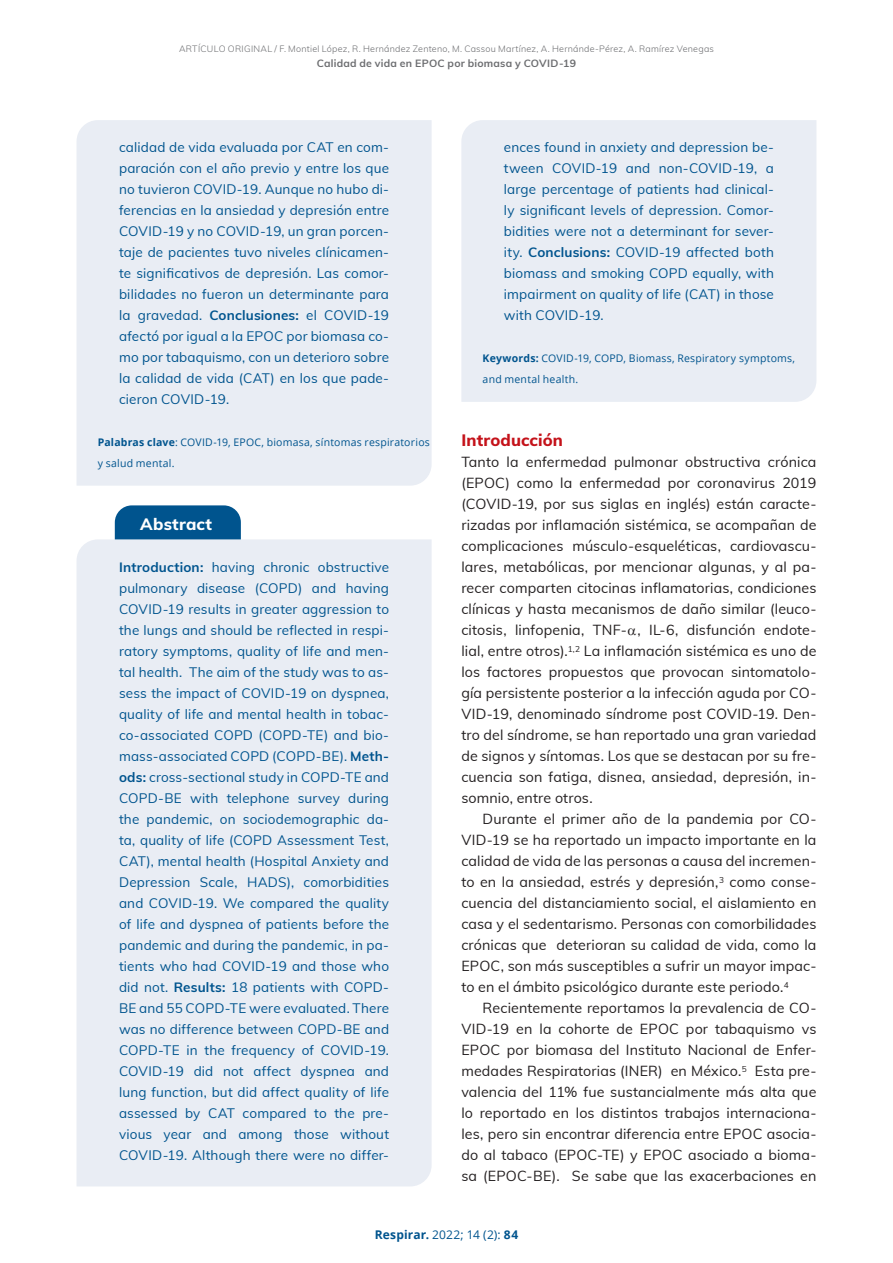
<style>
.page{position:relative;width:893px;height:1263px;background:#fff}
.page>*{position:absolute;margin:0;border:0;box-sizing:border-box;transform-origin:0 0}
.sub1{font:800 16.5px "Muli";letter-spacing:.005em;color:#c4121a}
.sub_1_resumen{font:800 16.5px "Muli";letter-spacing:.015em;color:#fff}
.normal_seco{font:14.25px/21px "Muli";letter-spacing:.01em;color:#231f20;text-align:justify}
.primero_seco{font:14.25px/21px "Muli";letter-spacing:.01em;color:#231f20;text-align:justify}
.resumen{font:13.5px/21px "Muli";letter-spacing:.01em;color:#00548e;text-align:justify}
.t1{font:700 12px "Open Sans";letter-spacing:.015em;color:#00548e}
.pie_pagina{font:10.5px/21px "Open Sans";letter-spacing:.02em;color:#00548e}
.t2{font:700 10.5px "Muli";letter-spacing:.02em;color:#6c6d70}
.t3{font:300 9px "Muli";letter-spacing:.025em;color:#6c6d70}
.s1{font-weight:700}
.s2{font-weight:400}
</style>
<div class="page">
<div style="left:461px;top:120px;width:355px;height:282px;background:#e9edf4"></div>
<div style="left:77px;top:539px;width:355px;height:647px;background:#e9edf4"></div>
<div style="left:115px;top:505px;width:126px;height:34px;background:#00548e"></div>
<div style="left:77px;top:120px;width:355px;height:366px;background:#e9edf4"></div>
<p class="t3" style="left:179px;top:43px;width:536px">ARTÍCULO ORIGINAL / F. Montiel López, R. Hernández Zenteno, M. Cassou Martínez, A. Hernánde-Pérez, A. Ramírez Venegas</p>
<p class="t2" style="left:317px;top:56px;width:261px">Calidad de vida en EPOC por biomasa y COVID-19</p>
<p class="resumen" style="left:119px;top:136px;width:272px">calidad de vida evaluada por CAT en com&shy;paración con el año previo y entre los que no tuvieron COVID-19. Aunque no hubo di&shy;ferencias en la ansiedad y depresión entre COVID-19 y no COVID-19, un gran porcen&shy;taje de pacientes tuvo niveles clínicamen&shy;te significativos de depresión. Las comor&shy;bilidades no fueron un determinante para la gravedad. <span class="s1">Conclusiones:</span> el COVID-19 afectó por igual a la EPOC por biomasa co&shy;mo por tabaquismo, con un deterioro sobre la calidad de vida (CAT) en los que pade&shy;cieron COVID-19.</p>
<p class="pie_pagina" style="left:98px;top:432px;width:334px"><span class="s1">Palabras clave</span>: COVID-19, EPOC, biomasa, síntomas respiratorios y salud mental.</p>
<p class="sub_1_resumen" style="left:140px;top:512px;width:73px">Abstract</p>
<p class="resumen" style="left:119px;top:556px;width:272px"><span class="s1">Introduction:</span> having chronic obstructive pulmonary disease (COPD) and having COVID-19 results in greater aggression to the lungs and should be reflected in respi&shy;ratory symptoms, quality of life and men&shy;tal health. The aim of the study was to as&shy;sess the impact of COVID-19 on dyspnea, quality of life and mental health in tobac&shy;co-associated COPD (COPD-TE) and bio&shy;mass-associated COPD (COPD-BE). <span class="s1">Meth&shy;ods:</span> cross-sectional study in COPD-TE and COPD-BE with telephone survey during the pandemic, on sociodemographic da&shy;ta, quality of life (COPD Assessment Test, CAT), mental health (Hospital Anxiety and Depression Scale, HADS), comorbidities and COVID-19. We compared the quality of life and dyspnea of patients before the pandemic and during the pandemic, in pa&shy;tients who had COVID-19 and those who did not. <span class="s1">Results:</span> 18 patients with COPD-BE and 55 COPD-TE were evaluated. There was no difference between COPD-BE and COPD-TE in the frequency of COVID-19.<br>COVID-19 did not affect dyspnea and lung function, but did affect quality of life assessed by CAT compared to the pre&shy;vious year and among those without COVID-19. Although there were no differ-</p>
<p class="resumen" style="left:504px;top:136px;width:272px">ences found in anxiety and depression be&shy;tween COVID-19 and non-COVID-19, a large percentage of patients had clinical&shy;ly significant levels of depression. Comor&shy;bidities were not a determinant for sever&shy;ity. <span class="s1">Conclusions:</span> COVID-19 affected both biomass and smoking COPD equally, with impairment on quality of life (CAT) in those with COVID-19.</p>
<p class="pie_pagina" style="left:483px;top:348px;width:314px"><span class="s1">Keywords:</span> COVID-19, COPD, Biomass, Respiratory symptoms, and mental health.</p>
<p class="sub1" style="left:461px;top:428px;width:103px">Introducción</p>
<p class="primero_seco" style="left:461px;top:451px;width:357px">Tanto la enfermedad pulmonar obstructiva crónica (EPOC) como la enfermedad por coronavirus 2019 (COVID-19, por sus siglas en inglés) están caracte&shy;rizadas por inflamación sistémica, se acompañan de complicaciones músculo-esqueléticas, cardiovascu&shy;lares, metabólicas, por mencionar algunas, y al pa&shy;recer comparten citocinas inflamatorias, condiciones clínicas y hasta mecanismos de daño similar (leuco&shy;citosis, linfopenia, TNF- , IL-6, disfunción endote&shy;lial, entre otros).<sup>1,2</sup> La inflamación sistémica es uno de los factores propuestos que provocan sintomatolo&shy;gía persistente posterior a la infección aguda por CO-VID-19, denominado síndrome post COVID-19. Den&shy;tro del síndrome, se han reportado una gran variedad de signos y síntomas. Los que se destacan por su fre&shy;cuencia son fatiga, disnea, ansiedad, depresión, in&shy;somnio, entre otros.</p>
<p class="normal_seco" style="left:461px;top:808px;width:357px;text-indent:21px">Durante el primer año de la pandemia por CO-VID-19 se ha reportado un impacto importante en la calidad de vida de las personas a causa del incremen&shy;to en la ansiedad, estrés y depresión,<sup>3</sup> como conse&shy;cuencia del distanciamiento social, el aislamiento en casa y el sedentarismo. Personas con comorbilidades crónicas que deterioran su calidad de vida, como la EPOC, son más susceptibles a sufrir un mayor impac&shy;to en el ámbito psicológico durante este periodo.<sup>4</sup></p>
<p class="normal_seco" style="left:461px;top:997px;width:357px;text-indent:21px">Recientemente reportamos la prevalencia de CO-VID-19 en la cohorte de EPOC por tabaquismo vs EPOC por biomasa del Instituto Nacional de Enfer&shy;medades Respiratorias (INER) en México.<sup>5</sup> Esta pre&shy;valencia del 11% fue sustancialmente más alta que lo reportado en los distintos trabajos internaciona&shy;les, pero sin encontrar diferencia entre EPOC asocia&shy;do al tabaco (EPOC-TE) y EPOC asociado a bioma&shy;sa (EPOC-BE). Se sabe que las exacerbaciones en</p>
<p class="t1" style="left:375px;top:1226px;width:145px">Respirar. <span class="s2">2022; 14 (2):</span> 84</p>
</div>
